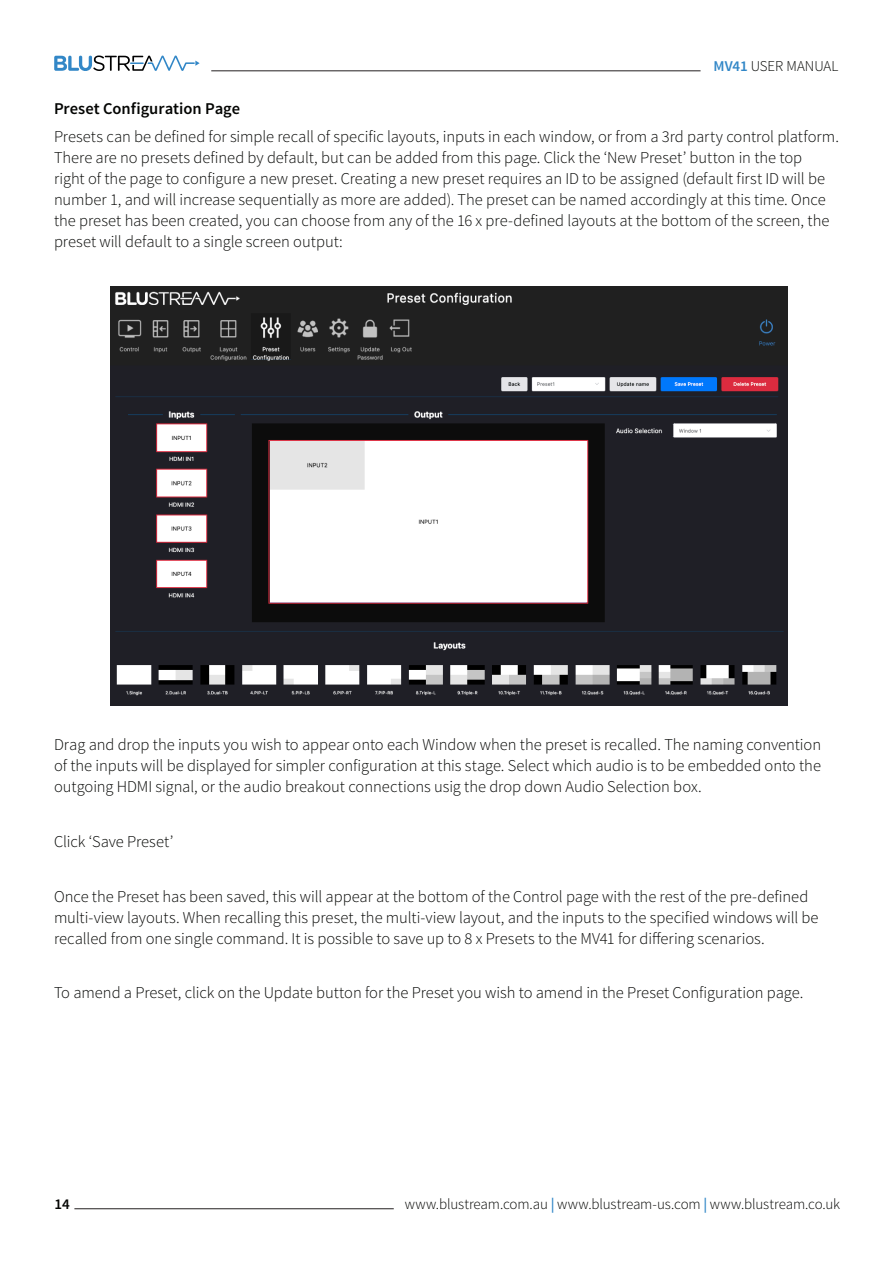
<style>
.page{position:relative;width:893px;height:1263px;background:#fff}
.page>*{position:absolute;margin:0;border:0;box-sizing:border-box;transform-origin:0 0}
.Bodycopy_2{font:300 16.5px/21px "Source Sans Pro";letter-spacing:-.005em;color:#040503}
.Bodycopy_2-2{font:600 16.5px "Source Sans Pro";color:#040503}
.t1{font:300 15px "Source Sans Pro";letter-spacing:-.01em;color:#040503}
.t2{font:600 15px "Source Sans Pro";color:#040503}
.s1{font-weight:600;color:#3287c7}
</style>
<div class="page">
<hr style="left:211px;top:71px;width:490px;height:1px;background:#231f20">
<svg style="left:54px;top:55px;width:146px;height:16px"></svg>
<hr style="left:74px;top:1208px;width:320px;height:1px;background:#231f20">
<img style="left:111px;top:287px;width:677px;height:418px">
<p class="t1" style="left:713px;top:57px;width:126px"><span class="s1">MV41</span> USER MANUAL</p>
<p class="Bodycopy_2-2" style="left:54px;top:99px;width:188px">Preset Configuration Page</p>
<p class="Bodycopy_2" style="left:54px;top:126px;width:786px">Presets can be defined for simple recall of specific layouts, inputs in each window, or from a 3rd party control platform.<br>There are no presets defined by default, but can be added from this page. Click the ‘New Preset’ button in the top<br>right of the page to configure a new preset. Creating a new preset requires an ID to be assigned (default first ID will be number 1, and will increase sequentially as more are added). The preset can be named accordingly at this time. Once the preset has been created, you can choose from any of the 16 x pre-defined layouts at the bottom of the screen, the preset will default to a single screen output:</p>
<p class="Bodycopy_2" style="left:54px;top:734px;width:769px;text-align:justify">Drag and drop the inputs you wish to appear onto each Window when the preset is recalled. The naming convention of the inputs will be displayed for simpler configuration at this stage. Select which audio is to be embedded onto the outgoing HDMI signal, or the audio breakout connections usig the drop down Audio Selection box.</p>
<p class="Bodycopy_2" style="left:54px;top:831px;width:121px">Click ‘Save Preset’</p>
<p class="Bodycopy_2" style="left:54px;top:886px;width:766px">Once the Preset has been saved, this will appear at the bottom of the Control page with the rest of the pre-defined multi-view layouts. When recalling this preset, the multi-view layout, and the inputs to the specified windows will be recalled from one single command. It is possible to save up to 8 x Presets to the MV41 for differing scenarios.</p>
<p class="Bodycopy_2" style="left:54px;top:982px;width:751px">To amend a Preset, click on the Update button for the Preset you wish to amend in the Preset Configuration page.</p>
<p class="t2" style="left:55px;top:1194px;width:17px">14</p>
<p class="t1" style="left:405px;top:1195px;width:437px">www.blustream.com.au <span class="s1">|</span> www.blustream-us.com <span class="s1">|</span> www.blustream.co.uk</p>
</div>
